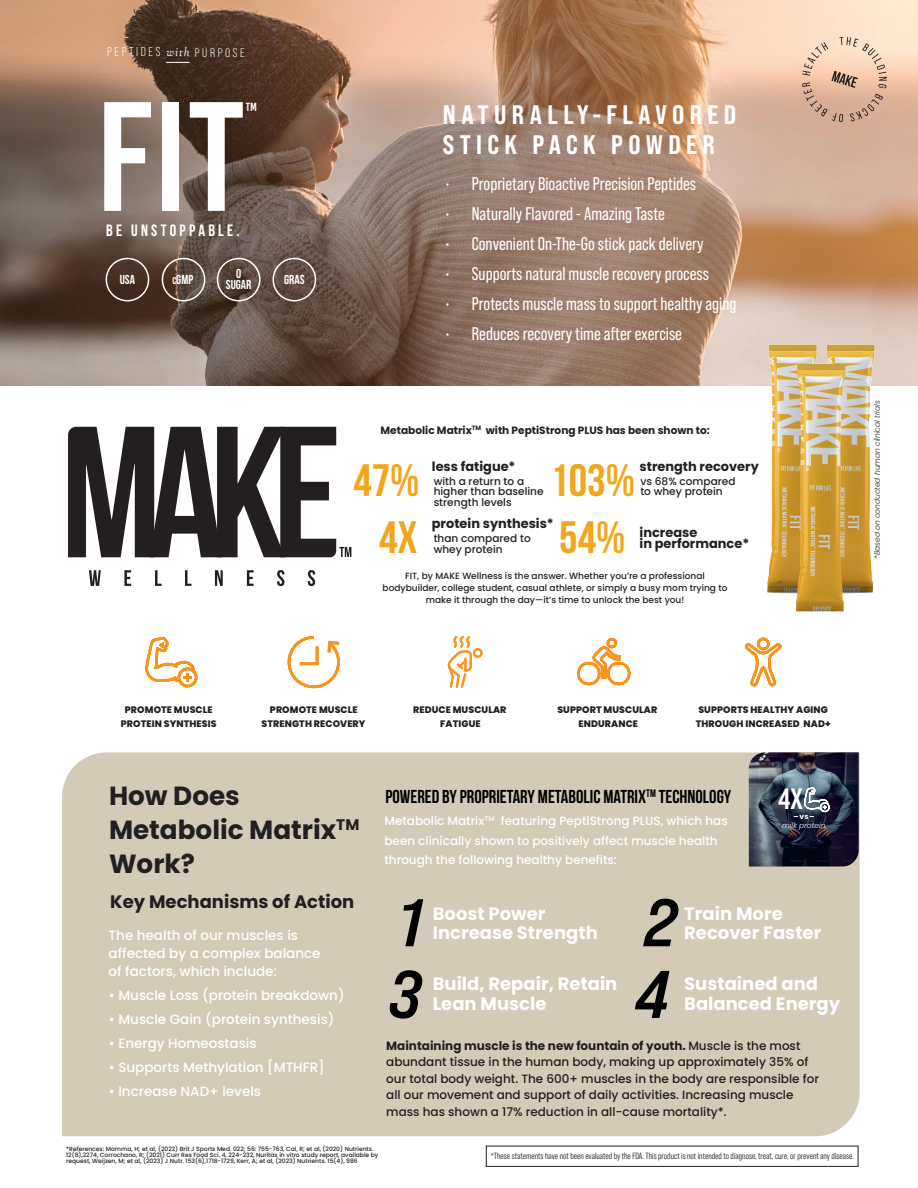
<style>
.page{position:relative;width:918px;height:1188px;background:#fff}
.page>*{position:absolute;margin:0;border:0;box-sizing:border-box;transform-origin:0 0}
.t1{font:155.4px "Bebas Kai";color:#fff}
.t2{font:67.2px/71.7px "Bebas Neue Pro Exp Bd It";color:#000}
.t3{font:700 45.45px "Bebas Neue";color:#f2a61e}
.t4{font:29.4px "Bebas Kai";color:#fff}
.t5{font:26.85px/30.5px "Bebas Neue Pro Sm E Eb";letter-spacing:.2em;color:#fff}
.t6{font:700 26.25px/34px "Poppins";color:#231f20}
.t7{font:700 18.75px "Bebas Neue";color:#000}
.t8{font:18.3px "Bebas Neue Pro";color:#fff}
.t9{font:700 18px/19.5px "Poppins";color:#fff}
.t10{font:700 18px "Poppins";color:#231f20}
.t11{font:700 16.35px "Bebas Neue";letter-spacing:.2em;color:#fff}
.t12{font:500 13.5px/18px "Poppins";color:#fff}
.t13{font:700 13.05px/10.6px "Bebas Neue";color:#fff;text-align:center}
.t14{font:700 12.9px "Poppins";color:#231f20}
.t15{font:12.9px "Bebas Neue Pro";letter-spacing:.2em;color:#fff}
.t16{font:500 12px/16.5px "Poppins";color:#231f20}
.t17{font:500 12px/19.5px "Poppins";color:#fff}
.t18{font:11.85px "Bebas Kai";color:#fff}
.t19{font:500 10.5px/10.5px "Poppins";color:#231f20}
.t20{font:700 10.5px "Poppins";color:#231f20}
.t21{font:800 9.45px/14.7px "Poppins";letter-spacing:.01em;color:#231f20;text-align:center}
.t22{font:500 9px/12px "Poppins";color:#231f20;text-align:center}
.t23{font:9px "Bebas Neue Pro Middle";color:#231f20}
.t24{font:italic 300 7.5px "Poppins";color:#231f20}
.t25{font:italic 300 7.5px "Poppins";color:#fff}
.t26{font:700 7.5px "Poppins";color:#fff}
.t27{font:500 6px/6px "Poppins";color:#231f20}
.s1{font-family:"Cormorant Garamond";font-weight:500;font-style:italic}
.s2{font-size:12.3px}
.s3{font-size:9.9px}
.s4{font-weight:700}
</style>
<div class="page">
<img style="left:0;top:1px;width:917px;height:384px">
<svg style="left:166px;top:62px;width:23px;height:1px"></svg>
<svg style="left:89px;top:570px;width:12px;height:16px"></svg>
<svg style="left:124px;top:570px;width:7px;height:16px"></svg>
<svg style="left:155px;top:570px;width:7px;height:16px"></svg>
<svg style="left:185px;top:570px;width:7px;height:16px"></svg>
<svg style="left:215px;top:570px;width:8px;height:16px"></svg>
<svg style="left:247px;top:570px;width:7px;height:16px"></svg>
<svg style="left:277px;top:570px;width:7px;height:16px"></svg>
<svg style="left:308px;top:570px;width:7px;height:16px"></svg>
<svg style="left:68px;top:427px;width:283px;height:130px"></svg>
<svg style="left:145px;top:636px;width:53px;height:52px"></svg>
<svg style="left:744px;top:637px;width:38px;height:50px"></svg>
<svg style="left:577px;top:637px;width:54px;height:49px"></svg>
<svg style="left:448px;top:636px;width:35px;height:52px"></svg>
<svg style="left:287px;top:636px;width:53px;height:53px"></svg>
<div style="left:62px;top:752px;width:798px;height:384px;background:#d3cab8"></div>
<img style="left:749px;top:752px;width:110px;height:115px">
<svg style="left:794px;top:787px;width:36px;height:30px"></svg>
<svg style="left:802px;top:37px;width:85px;height:85px;background:#deb89f"></svg>
<div style="left:162px;top:258px;width:43px;height:43px;border:2px solid #fff;border-radius:21px"></div>
<div style="left:217px;top:258px;width:44px;height:43px;border:2px solid #fff;border-radius:21px"></div>
<div style="left:273px;top:258px;width:43px;height:43px;border:2px solid #fff;border-radius:21px"></div>
<div style="left:106px;top:258px;width:43px;height:43px;border:2px solid #fff;border-radius:21px"></div>
<img style="left:757px;top:292px;width:118px;height:320px">
<div style="left:486px;top:1146px;width:372px;height:21px;border:1px solid #231f20"></div>
<p class="t15" style="left:107px;top:44px;width:139px">PEPTIDES <span class="s1">with</span> <span class="s2">PURPOSE</span></p>
<h1 class="t1" style="left:95px;top:74px;width:151px">FIT</h1>
<p class="t18" style="left:246px;top:100px;width:13px">TM</p>
<h3 class="t11" style="left:106px;top:222px;width:135px">BE UNSTOPPABLE.</h3>
<p class="t13" style="left:173px;top:274px;width:22px"><span class="s3">C</span>GMP</p>
<p class="t13" style="left:226px;top:268px;width:27px">0<br>SUGAR</p>
<p class="t13" style="left:120px;top:274px;width:17px">USA</p>
<p class="t13" style="left:284px;top:274px;width:22px">GRAS</p>
<h3 class="t5" style="left:443px;top:99px;width:295px">NATURALLY-FLAVORED<br>STICK PACK POWDER</h3>
<h3 class="t8" style="left:445px;top:174px;width:253px">• Proprietary Bioactive Precision Peptides</h3>
<h3 class="t8" style="left:445px;top:204px;width:222px">• Naturally Flavored - Amazing Taste</h3>
<h3 class="t8" style="left:445px;top:234px;width:260px">• Convenient On-The-Go stick pack delivery</h3>
<h3 class="t8" style="left:445px;top:264px;width:266px">• Supports natural muscle recovery process</h3>
<h3 class="t8" style="left:445px;top:294px;width:293px">• Protects muscle mass to support healthy aging</h3>
<h3 class="t8" style="left:445px;top:324px;width:239px">• Reduces recovery time after exercise</h3>
<p class="t20" style="left:381px;top:424px;width:331px">Metabolic Matrix<sup>TM</sup> with PeptiStrong PLUS has been shown to:</p>
<h3 class="t3" style="left:353px;top:455px;width:68px">47%</h3>
<h3 class="t3" style="left:379px;top:512px;width:40px">4X</h3>
<p class="t14" style="left:432px;top:459px;width:85px">less fatigue*</p>
<p class="t19" style="left:434px;top:476px;width:111px">with a return to a higher than baseline strength levels</p>
<p class="t14" style="left:640px;top:459px;width:121px">strength recovery</p>
<h3 class="t3" style="left:550px;top:455px;width:86px">103%</h3>
<p class="t19" style="left:640px;top:476px;width:97px">vs 68% compared to whey protein</p>
<p class="t14" style="left:432px;top:516px;width:124px">protein synthesis*</p>
<h3 class="t3" style="left:559px;top:512px;width:68px">54%</h3>
<p class="t19" style="left:434px;top:533px;width:99px">than compared to whey protein</p>
<p class="t14" style="left:640px;top:525px;width:59px">increase</p>
<p class="t14" style="left:640px;top:536px;width:111px">in performance*</p>
<p class="t22" style="left:383px;top:570px;width:346px">FIT, by MAKE Wellness is the answer. Whether you’re a professional bodybuilder, college student, casual athlete, or simply a busy mom trying to make it through the day—it’s time to unlock the best you!</p>
<p class="t24" style="left:873px;top:559px;width:160px;rotate:-90deg">*Based on conducted human clinical trials</p>
<p class="t21" style="left:121px;top:702px;width:97px">PROMOTE MUSCLE<br>PROTEIN SYNTHESIS</p>
<p class="t21" style="left:262px;top:702px;width:105px">PROMOTE MUSCLE<br>STRENGTH RECOVERY</p>
<p class="t21" style="left:413px;top:702px;width:95px">REDUCE MUSCULAR<br>FATIGUE</p>
<p class="t21" style="left:557px;top:702px;width:101px">SUPPORT MUSCULAR<br>ENDURANCE</p>
<p class="t21" style="left:696px;top:702px;width:136px;text-align:left">SUPPORTS HEALTHY AGING<br>THROUGH INCREASED NAD+</p>
<h3 class="t6" style="left:109px;top:779px;width:252px">How Does<br>Metabolic Matrix<sup>TM<br></sup>Work?</h3>
<h3 class="t10" style="left:110px;top:891px;width:246px">Key Mechanisms of Action</h3>
<p class="t12" style="left:109px;top:926px;width:213px">The health of our muscles is affected by a complex balance of factors, which include:</p>
<p class="t12" style="left:109px;top:986px;width:238px">• Muscle Loss (protein breakdown)</p>
<p class="t12" style="left:109px;top:1010px;width:227px">• Muscle Gain (protein synthesis)</p>
<p class="t12" style="left:109px;top:1034px;width:150px">• Energy Homeostasis</p>
<p class="t12" style="left:109px;top:1058px;width:218px">• Supports Methylation [MTHFR]</p>
<p class="t12" style="left:109px;top:1082px;width:154px">• Increase NAD+ levels</p>
<h3 class="t7" style="left:385px;top:786px;width:347px">POWERED BY PROPRIETARY METABOLIC MATRIX<sup>TM</sup> TECHNOLOGY</h3>
<p class="t17" style="left:384px;top:811px;width:345px">Metabolic Matrix<sup>TM</sup> featuring PeptiStrong PLUS, which has been clinically shown to positively affect muscle health through the following healthy benefits:</p>
<h3 class="t4" style="left:778px;top:783px;width:26px">4x</h3>
<p class="t25" style="left:782px;top:821px;width:45px">milk protein</p>
<p class="t26" style="left:800px;top:812px;width:10px">vs</p>
<h2 class="t2" style="left:389px;top:886px;width:34px">1<br>3</h2>
<h2 class="t2" style="left:644px;top:886px;width:34px">2</h2>
<h3 class="t9" style="left:433px;top:904px;width:167px">Boost Power<br>Increase Strength</h3>
<h3 class="t9" style="left:684px;top:904px;width:139px">Train More<br>Recover Faster</h3>
<h3 class="t9" style="left:433px;top:974px;width:186px">Build, Repair, Retain<br>Lean Muscle</h3>
<h3 class="t9" style="left:684px;top:974px;width:157px">Sustained and<br>Balanced Energy</h3>
<h2 class="t2" style="left:635px;top:957px;width:36px">4</h2>
<p class="t16" style="left:386px;top:1037px;width:434px"><span class="s4">Maintaining muscle is the new fountain of youth.</span> Muscle is the most abundant tissue in the human body, making up approximately 35% of our total body weight. The 600+ muscles in the body are responsible for all our movement and support of daily activities. Increasing muscle mass has shown a 17% reduction in all-cause mortality*.</p>
<p class="t27" style="left:66px;top:1146px;width:314px">*References: Momma, H; et al, (2022) Brit J Sports Med. 022; 56: 755-763, Cal, R; et al, (2020) Nutrients.<br>12(8),2274, Corrochano, R; (2021) Curr Res Food Sci. 4, 224-232, Nuritas in vitro study report, available by request, Weijzen, M; et al, (2023) J Nutr. 153(6),1718-1729, Kerr, A; et al, (2023) Nutrients. 15(4), 986</p>
<p class="t23" style="left:490px;top:1151px;width:365px">*These statements have not been evaluated by the FDA. This product is not intended to diagnose, treat, cure, or prevent any disease.</p>
</div>
